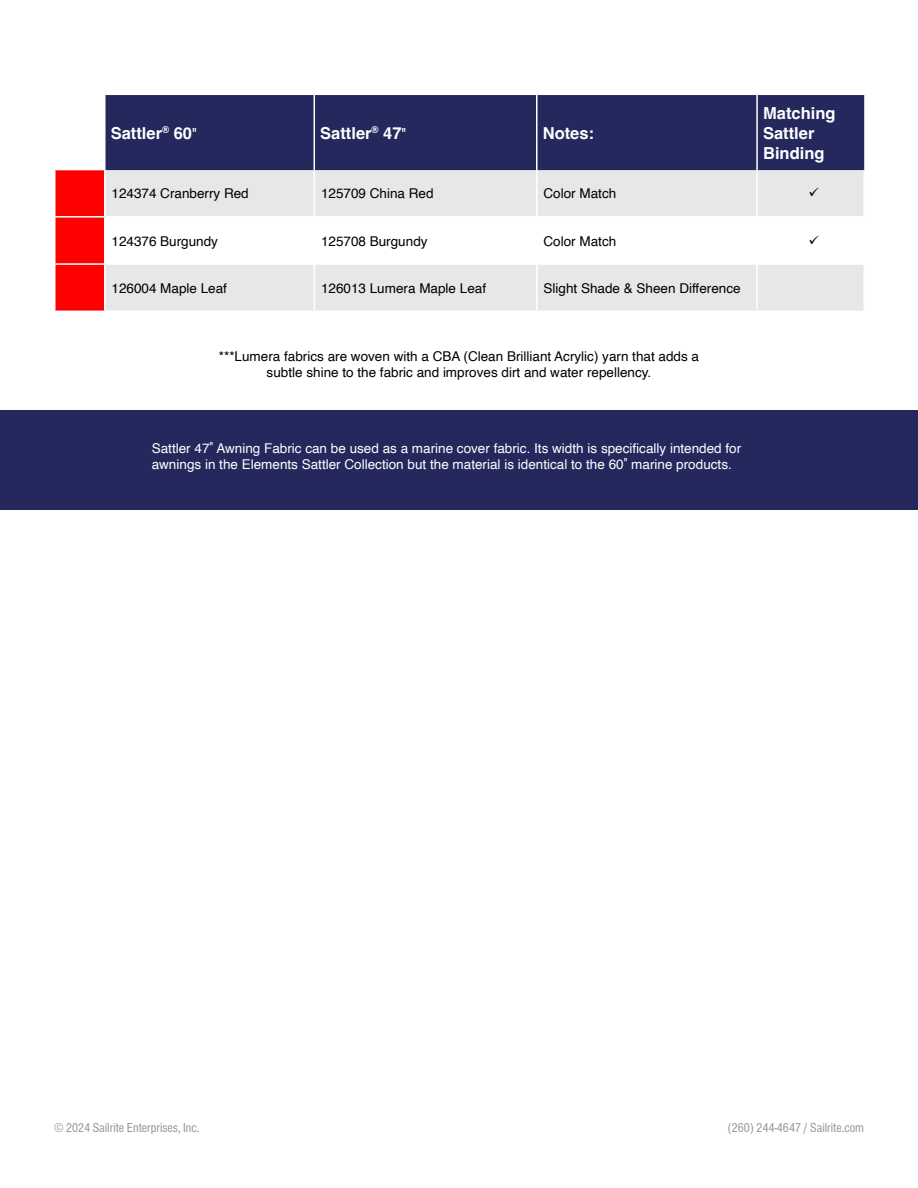
<style>
.page{position:relative;width:918px;height:1188px;background:#fff}
.page>*{position:absolute;margin:0;border:0;box-sizing:border-box;transform-origin:0 0}
.t1{font:700 16.5px/19.8px "Helvetica";color:#fff}
.t2{font:13.5px/16.2px "Helvetica";color:#000;text-align:center}
.t3{font:13.5px/16.2px "Helvetica";color:#fff}
.t4{font:13.5px "Nimbus San Con";color:#939598}
.s1{font-family:"Nimbus San Con";font-weight:400}
.s2{font-family:"Nimbus San Con"}
</style>
<div class="page">
<div style="left:0;top:411px;width:918px;height:99px;background:#24285d"></div>
<div style="left:106px;top:95px;width:758px;height:75px;background:#24285d"></div>
<hr style="left:314px;top:95px;width:1px;height:75px;background:#fff">
<hr style="left:536px;top:95px;width:2px;height:75px;background:#fff">
<hr style="left:756px;top:95px;width:2px;height:75px;background:#fff">
<svg style="left:55px;top:170px;width:809px;height:141px"></svg>
<p class="t1" style="left:111px;top:125px;width:88px">Sattler<sup>®</sup> 60<span class="s1">"</span></p>
<p class="t1" style="left:320px;top:125px;width:88px">Sattler<sup>®</sup> 47<span class="s1">"</span></p>
<p class="t1" style="left:543px;top:125px;width:53px">Notes:</p>
<p class="t2" style="left:112px;top:186px;width:139px">124374 Cranberry Red</p>
<p class="t2" style="left:321px;top:186px;width:114px">125709 China Red</p>
<p class="t2" style="left:544px;top:186px;width:74px">Color Match</p>
<p class="t2" style="left:112px;top:233px;width:108px">124376 Burgundy</p>
<p class="t2" style="left:321px;top:233px;width:108px">125708 Burgundy</p>
<p class="t2" style="left:544px;top:233px;width:74px">Color Match</p>
<p class="t2" style="left:112px;top:280px;width:117px">126004 Maple Leaf</p>
<p class="t2" style="left:321px;top:280px;width:167px">126013 Lumera Maple Leaf</p>
<p class="t2" style="left:544px;top:280px;width:199px">Slight Shade &amp; Sheen Difference</p>
<p class="t2" style="left:219px;top:349px;width:482px">***Lumera fabrics are woven with a CBA (Clean Brilliant Acrylic) yarn that adds a subtle shine to the fabric and improves dirt and water repellency.</p>
<p class="t1" style="left:763px;top:105px;width:74px">Matching<br>Sattler<br>Binding</p>
<p class="t3" style="left:152px;top:440px;width:591px">Sattler 47<span class="s2">"</span> Awning Fabric can be used as a marine cover fabric. Its width is specifically intended for awnings in the Elements Sattler Collection but the material is identical to the 60<span class="s2">"</span> marine products.</p>
<p class="t4" style="left:54px;top:1120px;width:147px">© 2024 Sailrite Enterprises, Inc.</p>
<p class="t4" style="left:728px;top:1120px;width:138px">(260) 244-4647 / Sailrite.com</p>
</div>
